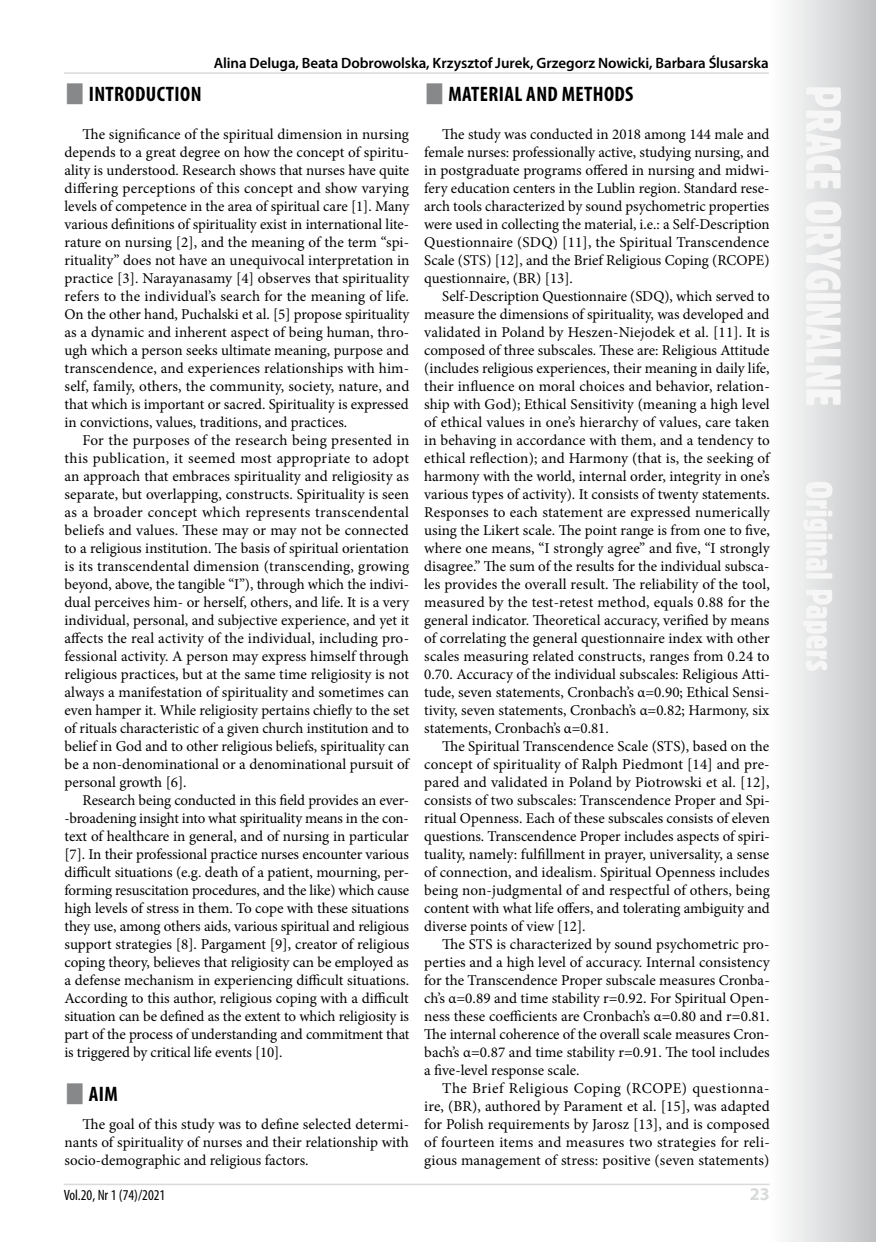
<style>
.page{position:relative;width:876px;height:1242px;background:#fff}
.page>*{position:absolute;margin:0;border:0;box-sizing:border-box;transform-origin:0 0}
.t1{font:700 condensed 21px "Myriad Pro";letter-spacing:.02em;color:#000}
.t2{font:700 18px "Myriad Pro";color:#d9dadb}
.t3{font:15px/18px "Minion Pro";color:#000;text-align:justify}
.t4{font:600 15px "Myriad Pro";letter-spacing:-.01em;color:#000}
.t5{font:condensed 15px "Myriad Pro";color:#000}
</style>
<div class="page">
<svg style="left:787px;top:0;width:89px;height:1242px"></svg>
<svg style="left:803px;top:87px;width:38px;height:584px"></svg>
<hr style="left:64px;top:1183px;width:706px;height:2px;background:#d9dadb">
<hr style="left:64px;top:72px;width:705px;height:2px;background:#d9dadb">
<p class="t4" style="left:214px;top:53px;width:556px">Alina Deluga, Beata Dobrowolska, Krzysztof Jurek, Grzegorz Nowicki, Barbara Ślusarska</p>
<h1 class="t1" style="left:89px;top:81px;width:114px">INTRODUCTION</h1>
<p class="t3" style="left:64px;top:125px;width:346px;text-indent:18px">The significance of the spiritual dimension in nursing depends to a great degree on how the concept of spiritu&shy;ality is understood. Research shows that nurses have quite differing perceptions of this concept and show varying levels of competence in the area of spiritual care [1]. Many various definitions of spirituality exist in international lite&shy;rature on nursing [2], and the meaning of the term “spi&shy;rituality” does not have an unequivocal interpretation in practice [3]. Narayanasamy [4] observes that spirituality refers to the individual’s search for the meaning of life.<br>On the other hand, Puchalski et al. [5] propose spirituality as a dynamic and inherent aspect of being human, thro&shy;ugh which a person seeks ultimate meaning, purpose and transcendence, and experiences relationships with him&shy;self, family, others, the community, society, nature, and that which is important or sacred. Spirituality is expressed in convictions, values, traditions, and practices.</p>
<p class="t3" style="left:64px;top:431px;width:346px;text-indent:18px">For the purposes of the research being presented in this publication, it seemed most appropriate to adopt an approach that embraces spirituality and religiosity as separate, but overlapping, constructs. Spirituality is seen as a broader concept which represents transcendental beliefs and values. These may or may not be connected to a religious institution. The basis of spiritual orientation is its transcendental dimension (transcending, growing beyond, above, the tangible “I”), through which the indivi&shy;dual perceives him- or herself, others, and life. It is a very individual, personal, and subjective experience, and yet it affects the real activity of the individual, including pro&shy;fessional activity. A person may express himself through religious practices, but at the same time religiosity is not always a manifestation of spirituality and sometimes can even hamper it. While religiosity pertains chiefly to the set of rituals characteristic of a given church institution and to belief in God and to other religious beliefs, spirituality can be a non-denominational or a denominational pursuit of personal growth [6].</p>
<p class="t3" style="left:64px;top:791px;width:346px;text-indent:18px">Research being conducted in this field provides an ever--broadening insight into what spirituality means in the con&shy;text of healthcare in general, and of nursing in particular [7]. In their professional practice nurses encounter various difficult situations (e.g. death of a patient, mourning, per&shy;forming resuscitation procedures, and the like) which cause high levels of stress in them. To cope with these situations they use, among others aids, various spiritual and religious support strategies [8]. Pargament [9], creator of religious coping theory, believes that religiosity can be employed as a defense mechanism in experiencing difficult situations.<br>According to this author, religious coping with a difficult situation can be defined as the extent to which religiosity is part of the process of understanding and commitment that is triggered by critical life events [10].</p>
<h1 class="t1" style="left:89px;top:1080px;width:31px">AIM</h1>
<p class="t3" style="left:64px;top:1115px;width:346px;text-indent:18px">The goal of this study was to define selected determi&shy;nants of spirituality of nurses and their relationship with socio-demographic and religious factors.</p>
<h1 class="t1" style="left:448px;top:81px;width:187px">MATERIAL AND METHODS</h1>
<p class="t3" style="left:424px;top:125px;width:347px;text-indent:18px">The study was conducted in 2018 among 144 male and female nurses: professionally active, studying nursing, and in postgraduate programs offered in nursing and midwi&shy;fery education centers in the Lublin region. Standard rese&shy;arch tools characterized by sound psychometric properties were used in collecting the material, i.e.: a Self-Description Questionnaire (SDQ) [11], the Spiritual Transcendence Scale (STS) [12], and the Brief Religious Coping (RCOPE) questionnaire, (BR) [13].</p>
<p class="t3" style="left:424px;top:287px;width:347px;text-indent:18px">Self-Description Questionnaire (SDQ), which served to measure the dimensions of spirituality, was developed and validated in Poland by Heszen-Niejodek et al. [11]. It is composed of three subscales. These are: Religious Attitude (includes religious experiences, their meaning in daily life, their influence on moral choices and behavior, relation&shy;ship with God); Ethical Sensitivity (meaning a high level of ethical values in one’s hierarchy of values, care taken in behaving in accordance with them, and a tendency to ethical reflection); and Harmony (that is, the seeking of harmony with the world, internal order, integrity in one’s various types of activity). It consists of twenty statements.<br>Responses to each statement are expressed numerically using the Likert scale. The point range is from one to five, where one means, “I strongly agree” and five, “I strongly disagree.” The sum of the results for the individual subsca&shy;les provides the overall result. The reliability of the tool, measured by the test-retest method, equals 0.88 for the general indicator. Theoretical accuracy, verified by means of correlating the general questionnaire index with other scales measuring related constructs, ranges from 0.24 to 0.70. Accuracy of the individual subscales: Religious Atti&shy;tude, seven statements, Cronbach’s α=0.90; Ethical Sensi&shy;tivity, seven statements, Cronbach’s α=0.82; Harmony, six statements, Cronbach’s α=0.81.</p>
<p class="t3" style="left:424px;top:737px;width:347px;text-indent:18px">The Spiritual Transcendence Scale (STS), based on the concept of spirituality of Ralph Piedmont [14] and pre&shy;pared and validated in Poland by Piotrowski et al. [12], consists of two subscales: Transcendence Proper and Spi&shy;ritual Openness. Each of these subscales consists of eleven questions. Transcendence Proper includes aspects of spiri&shy;tuality, namely: fulfillment in prayer, universality, a sense of connection, and idealism. Spiritual Openness includes being non-judgmental of and respectful of others, being content with what life offers, and tolerating ambiguity and diverse points of view [12].</p>
<p class="t3" style="left:424px;top:935px;width:347px;text-indent:18px">The STS is characterized by sound psychometric pro&shy;perties and a high level of accuracy. Internal consistency for the Transcendence Proper subscale measures Cronba&shy;ch’s α=0.89 and time stability r=0.92. For Spiritual Open&shy;ness these coefficients are Cronbach’s α=0.80 and r=0.81.<br>The internal coherence of the overall scale measures Cron&shy;bach’s α=0.87 and time stability r=0.91. The tool includes a five-level response scale.</p>
<p class="t3" style="left:424px;top:1079px;width:347px;text-indent:18px">The Brief Religious Coping (RCOPE) questionna&shy;ire, (BR), authored by Parament et al. [15], was adapted for Polish requirements by Jarosz [13], and is composed of fourteen items and measures two strategies for reli&shy;gious management of stress: positive (seven statements)</p>
<p class="t5" style="left:64px;top:1186px;width:103px">Vol.20, Nr 1 (74)/2021</p>
<p class="t2" style="left:750px;top:1182px;width:21px">23</p>
</div>
